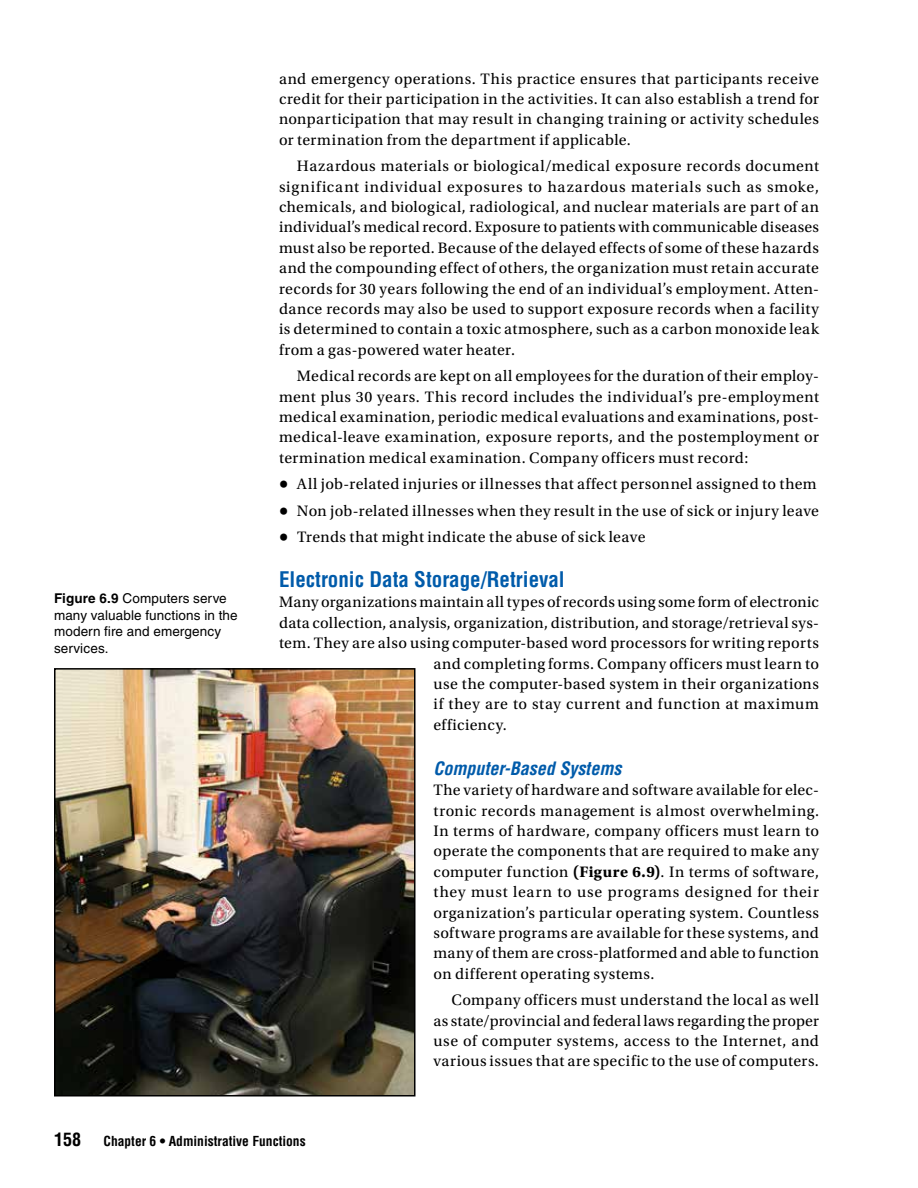
<style>
.page{position:relative;width:918px;height:1188px;background:#fff}
.page>*{position:absolute;margin:0;border:0;box-sizing:border-box;transform-origin:0 0}
.t1{font:700 condensed 21px "Helvetica LT Std";color:#005baa}
.t2{font:italic 700 condensed 18px "Helvetica LT Std";color:#005baa}
.t3{font:700 condensed 18px "Helvetica LT Std";color:#000}
.t4{font:15.9px/20.4px "Utopia Std";letter-spacing:.025em;color:#000;text-align:justify}
.t5{font:15.9px "Utopia Std";letter-spacing:.05em;color:#000}
.t6{font:13.5px/16.5px "Helvetica LT Std";letter-spacing:.01em;color:#000}
.t7{font:700 condensed 13.5px "Helvetica LT Std";color:#000}
.s1{font-weight:700}
.s2{font-weight:600;font-size:21px}
</style>
<div class="page">
<img style="left:57px;top:671px;width:356px;height:422px">
<div style="left:54px;top:668px;width:362px;height:428px;border:2px solid #000"></div>
<p class="t6" style="left:54px;top:590px;width:185px"><span class="s1">Figure 6.9</span> Computers serve many valuable functions in the modern fire and emergency services.</p>
<p class="t4" style="left:279px;top:69px;width:542px">and emergency operations. This practice ensures that participants receive credit for their participation in the activities. It can also establish a trend for nonparticipation that may result in changing training or activity schedules or termination from the department if applicable.</p>
<p class="t4" style="left:279px;top:156px;width:542px;text-indent:18px">Hazardous materials or biological/medical exposure records document significant individual exposures to hazardous materials such as smoke, chemicals, and biological, radiological, and nuclear materials are part of an individual’s medical record. Exposure to patients with communicable diseases must also be reported. Because of the delayed effects of some of these hazards and the compounding effect of others, the organization must retain accurate records for 30 years following the end of an individual’s employment. Atten&shy;dance records may also be used to support exposure records when a facility is determined to contain a toxic atmosphere, such as a carbon monoxide leak from a gas-powered water heater.</p>
<p class="t4" style="left:279px;top:366px;width:542px;text-indent:18px">Medical records are kept on all employees for the duration of their employ&shy;ment plus 30 years. This record includes the individual’s pre-employment medical examination, periodic medical evaluations and examinations, post&shy;medical-leave examination, exposure reports, and the postemployment or termination medical examination. Company officers must record:</p>
<p class="t4" style="left:279px;top:474px;width:539px"><span class="s2">•</span> All job-related injuries or illnesses that affect personnel assigned to them</p>
<p class="t4" style="left:279px;top:501px;width:542px"><span class="s2">•</span> Non job-related illnesses when they result in the use of sick or injury leave</p>
<p class="t4" style="left:279px;top:527px;width:368px"><span class="s2">•</span> Trends that might indicate the abuse of sick leave</p>
<h1 class="t1" style="left:279px;top:566px;width:287px">Electronic Data Storage/Retrieval</h1>
<p class="t4" style="left:279px;top:592px;width:541px">Many organizations maintain all types of records using some form of electronic</p>
<p class="t4" style="left:279px;top:613px;width:541px">data collection, analysis, organization, distribution, and storage/retrieval sys-</p>
<p class="t4" style="left:279px;top:633px;width:541px">tem. They are also using computer-based word processors for writing reports</p>
<p class="t4" style="left:434px;top:654px;width:387px">and completing forms. Company officers must learn to</p>
<p class="t4" style="left:434px;top:674px;width:387px">use the computer-based system in their organizations</p>
<p class="t5" style="left:434px;top:696px;width:387px">if they are to stay current and function at maximum</p>
<p class="t4" style="left:434px;top:715px;width:75px">efficiency.</p>
<p class="t2" style="left:434px;top:757px;width:189px">Computer-Based Systems</p>
<p class="t4" style="left:434px;top:780px;width:387px">The variety of hardware and software available for elec&shy;tronic records management is almost overwhelming.<br>In terms of hardware, company officers must learn to operate the components that are required to make any computer function <span class="s1">(Figure 6.9)</span>. In terms of software, they must learn to use programs designed for their organization’s particular operating system. Countless software programs are available for these systems, and many of them are cross-platformed and able to function on different operating systems.</p>
<p class="t4" style="left:434px;top:990px;width:387px;text-indent:18px">Company officers must understand the local as well as state/provincial and federal laws regarding the proper use of computer systems, access to the Internet, and various issues that are specific to the use of computers.</p>
<p class="t3" style="left:54px;top:1128px;width:28px">158</p>
<p class="t7" style="left:104px;top:1132px;width:204px">Chapter 6 • Administrative Functions</p>
</div>
